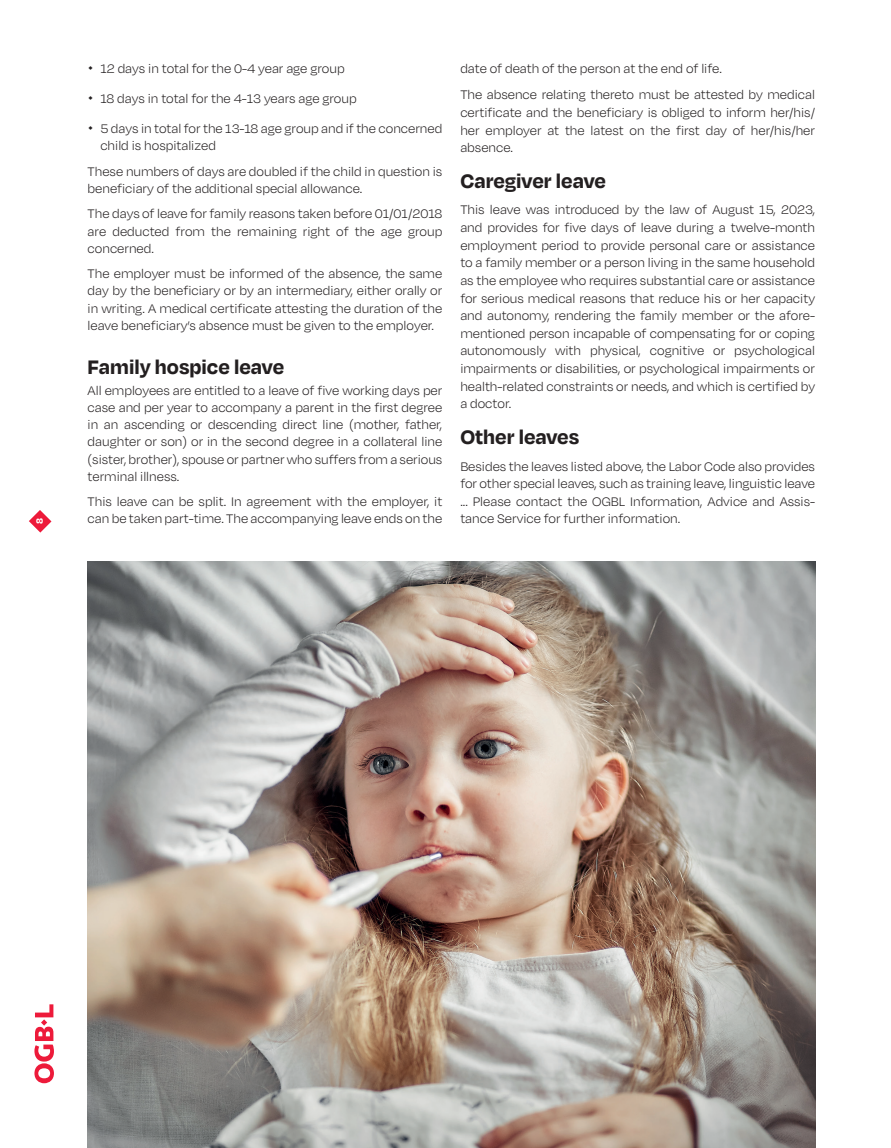
<style>
.page{position:relative;width:891px;height:1148px;background:#fff}
.page>*{position:absolute;margin:0;border:0;box-sizing:border-box;transform-origin:0 0}
.Body_-_texte{font:700 22.5px "Degular";color:#231f20}
.Body_-_texte-2{font:300 14.25px/17.7px "Degular";color:#231f20;text-align:justify}
.t1{font:700 10.5px "Degular";color:#fff}
</style>
<div class="page">
<svg style="left:29px;top:510px;width:22px;height:22px"></svg>
<svg style="left:34px;top:1004px;width:20px;height:79px"></svg>
<img style="left:88px;top:561px;width:727px;height:587px">
<p class="t1" style="left:33px;top:524px;width:8px;rotate:-90deg">8</p>
<p class="Body_-_texte-2" style="left:100px;top:59px;width:246px">12 days in total for the 0-4 year age group</p>
<p class="Body_-_texte-2" style="left:100px;top:89px;width:258px">18 days in total for the 4-13 years age group</p>
<p class="Body_-_texte-2" style="left:100px;top:119px;width:343px;line-height:17.1px">5 days in total for the 13-18 age group and if the concerned child is hospitalized</p>
<p class="Body_-_texte-2" style="left:88px;top:162px;width:356px;line-height:17.1px">These numbers of days are doubled if the child in question is beneficiary of the additional special allowance.</p>
<p class="Body_-_texte-2" style="left:88px;top:205px;width:356px;line-height:17.1px">The days of leave for family reasons taken before 01/01/2018 are deducted from the remaining right of the age group concerned.</p>
<p class="Body_-_texte-2" style="left:88px;top:265px;width:356px;line-height:17.1px">The employer must be informed of the absence, the same day by the beneficiary or by an intermediary, either orally or in writing. A medical certificate attesting the duration of the leave beneficiary’s absence must be given to the employer.</p>
<h3 class="Body_-_texte" style="left:88px;top:352px;width:198px">Family hospice leave</h3>
<p class="Body_-_texte-2" style="left:88px;top:381px;width:356px;line-height:17.1px">All employees are entitled to a leave of five working days per case and per year to accompany a parent in the first degree in an ascending or descending direct line (mother, father, daughter or son) or in the second degree in a collateral line (sister, brother), spouse or partner who suffers from a serious terminal illness.</p>
<p class="Body_-_texte-2" style="left:88px;top:493px;width:356px;line-height:17.1px">This leave can be split. In agreement with the employer, it can be taken part-time. The accompanying leave ends on the</p>
<p class="Body_-_texte-2" style="left:460px;top:59px;width:263px">date of death of the person at the end of life.</p>
<p class="Body_-_texte-2" style="left:460px;top:85px;width:356px">The absence relating thereto must be attested by medical certificate and the beneficiary is obliged to inform her/his/ her employer at the latest on the first day of her/his/her absence.</p>
<p class="Body_-_texte" style="left:460px;top:167px;width:147px">Caregiver leave</p>
<p class="Body_-_texte-2" style="left:460px;top:200px;width:356px">This leave was introduced by the law of August 15, 2023, and provides for five days of leave during a twelve-month employment period to provide personal care or assistance to a family member or a person living in the same household as the employee who requires substantial care or assistance for serious medical reasons that reduce his or her capacity and autonomy, rendering the family member or the afore&shy;mentioned person incapable of compensating for or coping autonomously with physical, cognitive or psychological impairments or disabilities, or psychological impairments or health-related constraints or needs, and which is certified by a doctor.</p>
<p class="Body_-_texte" style="left:460px;top:423px;width:120px">Other leaves</p>
<p class="Body_-_texte-2" style="left:460px;top:457px;width:356px">Besides the leaves listed above, the Labor Code also provides for other special leaves, such as training leave, linguistic leave ... Please contact the OGBL Information, Advice and Assis&shy;tance Service for further information.</p>
</div>
